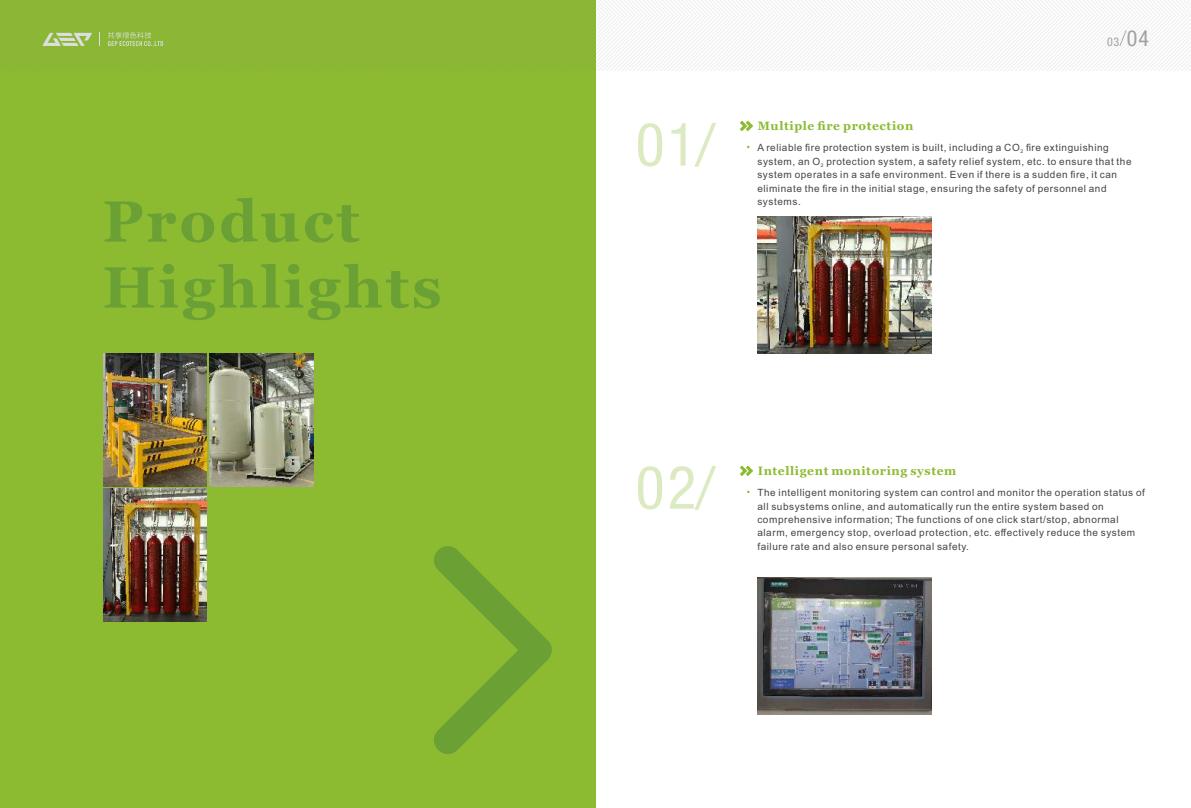
<style>
.page{position:relative;width:1191px;height:808px;background:#fff}
.page>*{position:absolute;margin:0;border:0;box-sizing:border-box;transform-origin:0 0}
.t1{font:condensed 60px "Helvetica Neue LT Pro";color:rgb(140 187 50/.3)}
.t2{font:700 58px/65.9px "Georgia";letter-spacing:.05em;color:rgb(31 99 61/.3)}
.t3{font:700 12px "Georgia";letter-spacing:.05em;color:#8cbb32}
.t4{font:condensed 12px "Helvetica Neue LT Pro";color:#a1a1a1}
.t5{font:10px/13.4px "Arial";letter-spacing:.055em;color:#474443}
.t6{font:5px "Arial";color:#474443}
.s1{font-size:22px}
</style>
<div class="page">
<div style="left:0;top:0;width:595px;height:808px;background:#8cbb32"></div>
<svg style="left:42px;top:0;width:1149px;height:71px"></svg>
<svg style="left:1119px;top:30px;width:7px;height:16px"></svg>
<svg style="left:43px;top:33px;width:49px;height:13px"></svg>
<svg style="left:108px;top:32px;width:55px;height:15px"></svg>
<svg style="left:99px;top:33px;width:1px;height:13px"></svg>
<svg style="left:694px;top:123px;width:22px;height:44px"></svg>
<svg style="left:694px;top:466px;width:22px;height:44px"></svg>
<svg style="left:434px;top:546px;width:118px;height:208px"></svg>
<svg style="left:740px;top:121px;width:13px;height:10px"></svg>
<svg style="left:740px;top:465px;width:13px;height:11px"></svg>
<img style="left:103px;top:353px;width:104px;height:133px">
<img style="left:103px;top:489px;width:104px;height:133px">
<img style="left:210px;top:353px;width:103px;height:133px">
<img style="left:758px;top:217px;width:173px;height:137px">
<img style="left:758px;top:577px;width:173px;height:137px">
<h2 class="t2" style="left:103px;top:193px;width:340px">Product<br>Highlights</h2>
<h1 class="t1" style="left:636px;top:123px;width:62px">01</h1>
<p class="t4" style="left:1107px;top:37px;width:44px">03 <span class="s1">04</span></p>
<p class="t3" style="left:757px;top:121px;width:157px">Multiple fire protection</p>
<p class="t5" style="left:757px;top:142px;width:353px">A reliable fire protection system is built, including a CO fire extinguishing</p>
<p class="t6" style="left:1020px;top:150px;width:4px">2</p>
<p class="t5" style="left:757px;top:155px;width:376px">system, an O protection system, a safety relief system, etc. to ensure that the</p>
<p class="t6" style="left:821px;top:163px;width:4px">2</p>
<p class="t5" style="left:757px;top:169px;width:361px">system operates in a safe environment. Even if there is a sudden fire, it can eliminate the fire in the initial stage, ensuring the safety of personnel and systems.</p>
<h1 class="t1" style="left:636px;top:466px;width:62px">02</h1>
<p class="t3" style="left:757px;top:466px;width:200px">Intelligent monitoring system</p>
<p class="t5" style="left:757px;top:487px;width:389px">The intelligent monitoring system can control and monitor the operation status of all subsystems online, and automatically run the entire system based on comprehensive information; The functions of one click start/stop, abnormal alarm, emergency stop, overload protection, etc. effectively reduce the system failure rate and also ensure personal safety.</p>
</div>
